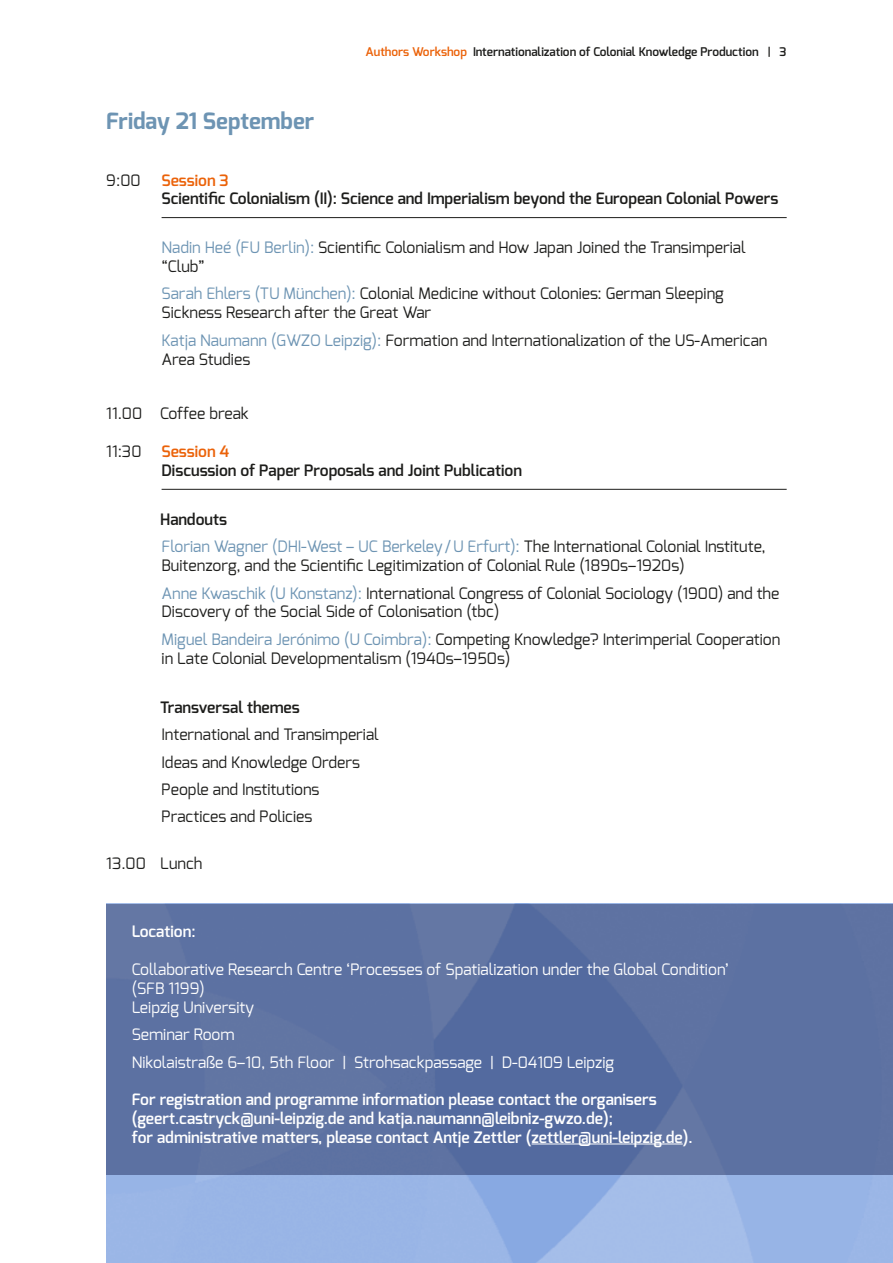
<style>
.page{position:relative;width:893px;height:1263px;background:#fff}
.page>*{position:absolute;margin:0;border:0;box-sizing:border-box;transform-origin:0 0}
.Tag{font:700 22.5px "Exo";color:#6d94b3}
.Beitrag{font:15.75px/18.9px "Exo";color:#1d1d1b}
.t1{font:600 15.75px/18.9px "Exo";color:#fff}
.t2{font:15.75px/18.9px "Exo";color:#fff}
.Panel{font:600 15.75px/18.9px "Exo";color:#1d1d1b}
.List_Paragraph{font:600 15.75px "Exo";color:#1d1d1b}
.Panel-2{font:15.75px "Exo";color:#1d1d1b}
.t3{font:600 12px "Exo";color:#1d1d1b}
.s1{color:#eb6209}
.s2{color:#6d94b3}
</style>
<div class="page">
<hr style="left:162px;top:217px;width:625px;height:1px;background:#1d1d1b">
<hr style="left:162px;top:489px;width:625px;height:1px;background:#1d1d1b">
<img style="left:106px;top:1174px;width:787px;height:89px">
<div style="left:106px;top:904px;width:787px;height:270px;background:#5c71a2"></div>
<hr style="left:532px;top:1143px;width:151px;height:1px;background:#fff">
<p class="t3" style="left:366px;top:44px;width:422px"><span class="s1">Authors Workshop</span> Internationalization of Colonial Knowledge Production | 3</p>
<p class="Tag" style="left:106px;top:106px;width:209px">Friday 21 September</p>
<p class="Panel-2" style="left:106px;top:170px;width:36px">9:00</p>
<p class="Panel" style="left:162px;top:170px;width:618px"><span class="s1">Session 3<br></span>Scientific Colonialism (II): Science and Imperialism beyond the European Colonial Powers</p>
<p class="Beitrag" style="left:162px;top:238px;width:586px"><span class="s2">Nadin Heé (FU Berlin):</span> Scientific Colonialism and How Japan Joined the Transimperial “Club”</p>
<p class="Beitrag" style="left:162px;top:284px;width:564px"><span class="s2">Sarah Ehlers (TU München):</span> Colonial Medicine without Colonies: German Sleeping<br>Sickness Research after the Great War</p>
<p class="Beitrag" style="left:162px;top:331px;width:607px"><span class="s2">Katja Naumann (GWZO Leipzig):</span> Formation and Internationalization of the US-American<br>Area Studies</p>
<p class="Beitrag" style="left:106px;top:404px;width:144px">11.00 Coffee break</p>
<p class="Panel-2" style="left:106px;top:441px;width:37px">11:30</p>
<p class="Panel" style="left:162px;top:442px;width:362px"><span class="s1">Session 4<br></span>Discussion of Paper Proposals and Joint Publication</p>
<p class="List_Paragraph" style="left:160px;top:509px;width:68px">Handouts</p>
<p class="Beitrag" style="left:162px;top:537px;width:606px"><span class="s2">Florian Wagner (DHI-West – UC Berkeley/U Erfurt):</span> The International Colonial Institute,<br>Buitenzorg, and the Scientific Legitimization of Colonial Rule (1890s–1920s)</p>
<p class="Beitrag" style="left:162px;top:583px;width:619px"><span class="s2">Anne Kwaschik (U Konstanz):</span> International Congress of Colonial Sociology (1900) and the<br>Discovery of the Social Side of Colonisation (tbc)</p>
<p class="Beitrag" style="left:162px;top:630px;width:620px"><span class="s2">Miguel Bandeira Jerónimo (U Coimbra):</span> Competing Knowledge? Interimperial Cooperation in Late Colonial Developmentalism (1940s–1950s)</p>
<p class="List_Paragraph" style="left:160px;top:697px;width:141px">Transversal themes</p>
<p class="Beitrag" style="left:162px;top:725px;width:219px">International and Transimperial</p>
<p class="Beitrag" style="left:162px;top:752px;width:200px">Ideas and Knowledge Orders</p>
<p class="Beitrag" style="left:162px;top:780px;width:159px">People and Institutions</p>
<p class="Beitrag" style="left:162px;top:807px;width:152px">Practices and Policies</p>
<p class="Beitrag" style="left:106px;top:853px;width:98px">13.00 Lunch</p>
<p class="t1" style="left:132px;top:922px;width:65px">Location:</p>
<p class="t2" style="left:132px;top:960px;width:599px">Collaborative Research Centre ‘Processes of Spatialization under the Global Condition’ (SFB 1199)</p>
<p class="t2" style="left:132px;top:997px;width:124px">Leipzig University</p>
<p class="t2" style="left:132px;top:1025px;width:104px">Seminar Room</p>
<p class="t2" style="left:132px;top:1052px;width:484px">Nikolaistraße 6–10, 5th Floor | Strohsackpassage | D-04109 Leipzig</p>
<p class="t1" style="left:132px;top:1090px;width:562px">For registration and programme information please contact the organisers (geert.castryck@uni-leipzig.de and katja.naumann@leibniz-gwzo.de);<br>for administrative matters, please contact Antje Zettler (zettler@uni-leipzig.de).</p>
</div>
